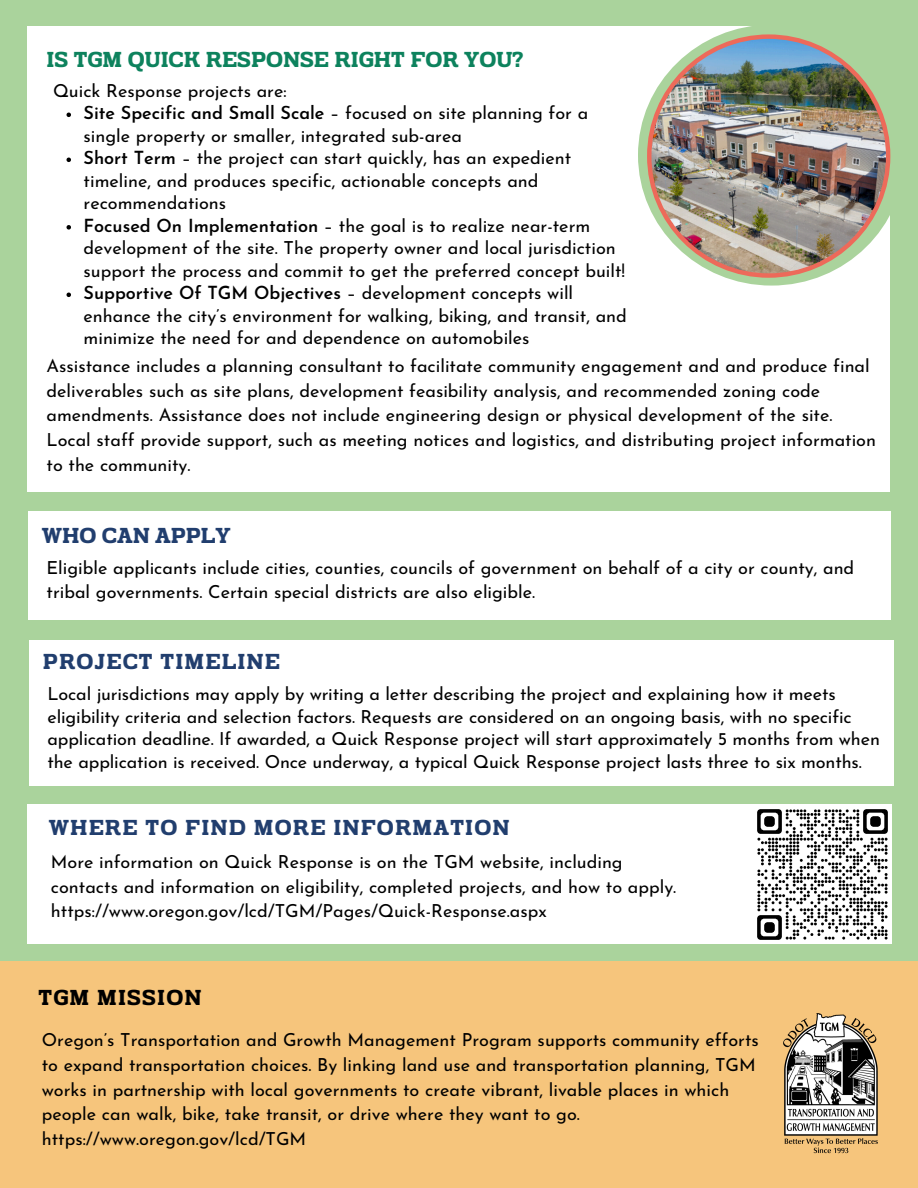
<style>
.page{position:relative;width:918px;height:1188px;background:#aad39c}
.page>*{position:absolute;margin:0;border:0;box-sizing:border-box;transform-origin:0 0}
.t1{font:24px "Prachamati Bo";letter-spacing:.05em;color:#213e6e}
.t2{font:24px "Prachamati Bo";color:#0d825d}
.t3{font:24px "Prachamati Bo";color:#213e6e}
.t4{font:24px "Prachamati Bo";letter-spacing:.05em;color:#000}
.t5{font:18px/24.8px "Josefin Sans";color:#000}
.s1{font-weight:600}
</style>
<div class="page">
<div style="left:28px;top:26px;width:862px;height:466px;background:#fff"></div>
<div style="left:638px;top:25px;width:267px;height:261px;background:#aad39c;border-radius:50%"></div>
<svg style="left:792px;top:26px;width:98px;height:8px"></svg>
<img style="left:647px;top:34px;width:243px;height:244px">
<div style="left:0;top:961px;width:918px;height:227px;background:#f6c57c"></div>
<img style="left:783px;top:1014px;width:95px;height:140px">
<div style="left:28px;top:511px;width:863px;height:109px;background:#fff"></div>
<div style="left:27px;top:804px;width:864px;height:139px;background:#fff"></div>
<div style="left:29px;top:640px;width:864px;height:146px;background:#fff"></div>
<img style="left:757px;top:809px;width:131px;height:131px">
<svg style="left:67px;top:113px;width:4px;height:4px"></svg>
<svg style="left:67px;top:158px;width:4px;height:4px"></svg>
<svg style="left:67px;top:225px;width:4px;height:5px"></svg>
<svg style="left:67px;top:293px;width:4px;height:4px"></svg>
<p class="t2" style="left:47px;top:44px;width:479px">IS TGM QUICK RESPONSE RIGHT FOR YOU?</p>
<p class="t5" style="left:53px;top:80px;width:235px">Quick Response projects are:</p>
<p class="t5" style="left:84px;top:104px;width:506px;line-height:22.5px"><span class="s1">Site Specific and Small Scale</span> – focused on site planning for a single property or smaller, integrated sub-area</p>
<p class="t5" style="left:84px;top:149px;width:489px;line-height:22.5px"><span class="s1">Short Term</span> – the project can start quickly, has an expedient timeline, and produces specific, actionable concepts and recommendations</p>
<h1 class="t5" style="left:84px;top:216px;width:543px;line-height:22.5px"><span class="s1">Focused On Implementation</span> – the goal is to realize near-term development of the site. The property owner and local jurisdiction support the process and commit to get the preferred concept built!</h1>
<p class="t5" style="left:84px;top:284px;width:545px;line-height:22.5px"><span class="s1">Supportive Of TGM Objectives</span> – development concepts will enhance the city’s environment for walking, biking, and transit, and minimize the need for and dependence on automobiles</p>
<p class="t5" style="left:47px;top:355px;width:831px">Assistance includes a planning consultant to facilitate community engagement and and produce final deliverables such as site plans, development feasibility analysis, and recommended zoning code amendments. Assistance does not include engineering design or physical development of the site.<br>Local staff provide support, such as meeting notices and logistics, and distributing project information to the community.</p>
<p class="t3" style="left:42px;top:520px;width:190px">WHO CAN APPLY</p>
<p class="t5" style="left:47px;top:557px;width:809px">Eligible applicants include cities, counties, councils of government on behalf of a city or county, and tribal governments. Certain special districts are also eligible.</p>
<p class="t1" style="left:43px;top:647px;width:239px">PROJECT TIMELINE</p>
<p class="t5" style="left:47px;top:684px;width:834px;line-height:22.5px">Local jurisdictions may apply by writing a letter describing the project and explaining how it meets eligibility criteria and selection factors. Requests are considered on an ongoing basis, with no specific application deadline. If awarded, a Quick Response project will start approximately 5 months from when the application is received. Once underway, a typical Quick Response project lasts three to six months.</p>
<h1 class="t1" style="left:49px;top:813px;width:462px">WHERE TO FIND MORE INFORMATION</h1>
<h1 class="t5" style="left:51px;top:851px;width:627px">More information on Quick Response is on the TGM website, including contacts and information on eligibility, completed projects, and how to apply.</h1>
<p class="t5" style="left:51px;top:901px;width:497px">https://www.oregon.gov/lcd/TGM/Pages/Quick-Response.aspx</p>
<p class="t4" style="left:39px;top:982px;width:164px">TGM MISSION</p>
<p class="t5" style="left:42px;top:1029px;width:719px">Oregon’s Transportation and Growth Management Program supports community efforts to expand transportation choices. By linking land use and transportation planning, TGM works in partnership with local governments to create vibrant, livable places in which people can walk, bike, take transit, or drive where they want to go. https://www.oregon.gov/lcd/TGM</p>
</div>
